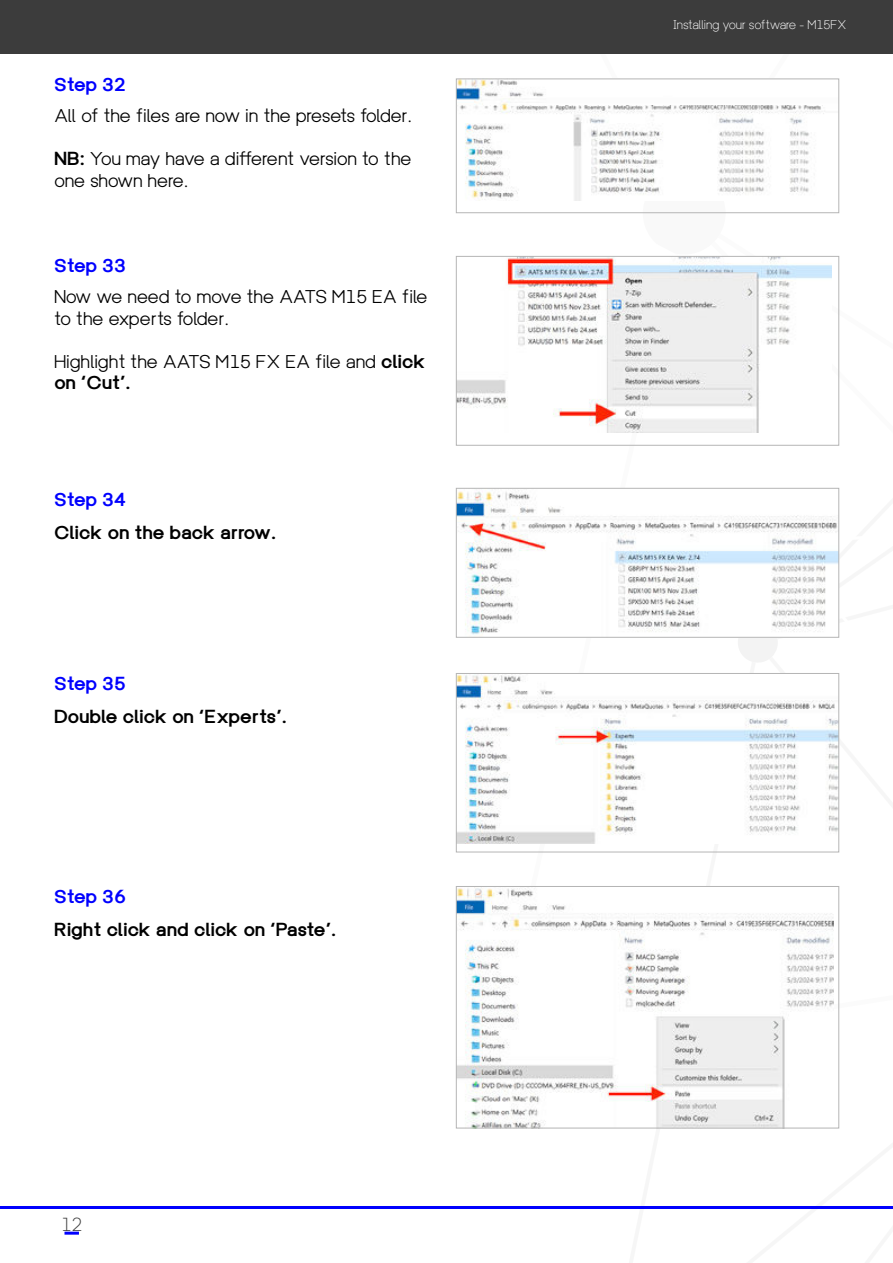
<style>
.page{position:relative;width:893px;height:1263px;background:#fff}
.page>*{position:absolute;margin:0;border:0;box-sizing:border-box;transform-origin:0 0}
.t1{font:18px/21.6px "Univa Nova";letter-spacing:-.03em;color:#000}
.t2{font:700 18px "Univa Nova";letter-spacing:-.03em;color:#000}
.t3{font:18px/21.6px "Univa Nova";color:#000}
.t4{font:700 18px "Univa Nova";letter-spacing:-.015em;color:#0000fe}
.t5{font:300 18px "Univa Nova";color:#3c3c3c}
.t6{font:300 12px "Univa Nova";letter-spacing:-.03em;color:#fff}
.s1{font-weight:700}
</style>
<div class="page">
<svg style="left:455px;top:78px;width:385px;height:1128px"></svg>
<hr style="left:0;top:1206px;width:893px;height:3px;background:#0000fe">
<hr style="left:65px;top:1232px;width:14px;height:3px;background:#0000fe">
<div style="left:0;top:0;width:893px;height:54px;background:#3c3c3c"></div>
<img style="left:458px;top:81px;width:379px;height:120px">
<div style="left:456px;top:79px;width:383px;height:134px;border:1px solid #b5b5b5"></div>
<img style="left:458px;top:258px;width:374px;height:174px">
<div style="left:456px;top:256px;width:383px;height:189px;border:1px solid #b5b5b5"></div>
<img style="left:458px;top:490px;width:379px;height:145px">
<div style="left:456px;top:488px;width:383px;height:149px;border:1px solid #b5b5b5"></div>
<img style="left:458px;top:675px;width:379px;height:169px">
<div style="left:456px;top:673px;width:383px;height:179px;border:1px solid #b5b5b5"></div>
<img style="left:458px;top:888px;width:376px;height:238px">
<div style="left:456px;top:886px;width:383px;height:242px;border:1px solid #b5b5b5"></div>
<p class="t4" style="left:54px;top:72px;width:73px">Step 32</p>
<p class="t1" style="left:54px;top:104px;width:359px">All of the files are now in the presets folder.</p>
<p class="t1" style="left:54px;top:147px;width:359px"><span class="s1">NB:</span> You may have a different version to the one shown here.</p>
<p class="t4" style="left:54px;top:253px;width:73px">Step 33</p>
<p class="t1" style="left:54px;top:285px;width:375px">Now we need to move the AATS M15 EA file to the experts folder.</p>
<p class="t3" style="left:54px;top:350px;width:373px">Highlight the AATS M15 FX EA file and <span class="s1">click on ‘Cut’.</span></p>
<p class="t4" style="left:54px;top:488px;width:73px">Step 34</p>
<p class="t2" style="left:54px;top:521px;width:224px">Click on the back arrow.</p>
<p class="t4" style="left:54px;top:671px;width:73px">Step 35</p>
<p class="t2" style="left:54px;top:704px;width:235px">Double click on ‘Experts’.</p>
<p class="t4" style="left:54px;top:884px;width:73px">Step 36</p>
<p class="t2" style="left:54px;top:917px;width:284px">Right click and click on ‘Paste’.</p>
<p class="t5" style="left:61px;top:1217px;width:23px">12</p>
<p class="t6" style="left:673px;top:20px;width:175px">Installing your software - M15FX</p>
</div>
